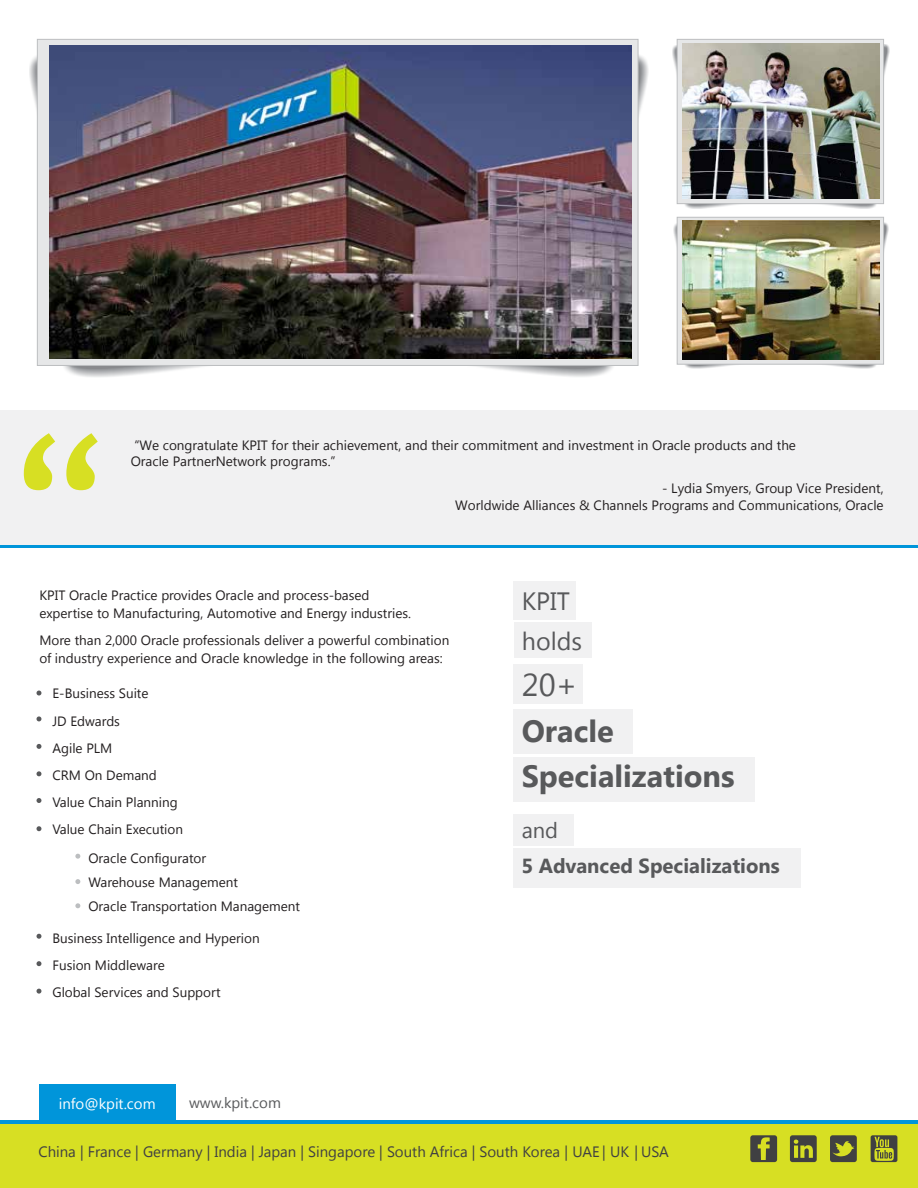
<style>
.page{position:relative;width:918px;height:1188px;background:#fff}
.page>*{position:absolute;margin:0;border:0;box-sizing:border-box;transform-origin:0 0}
.t1{font:31.65px "Segoe UI";color:#58595b}
.t2{font:700 30.75px "Segoe UI";color:#58595b}
.t3{font:25.05px/39.6px "Segoe UI";color:#58595b}
.t4{font:21.9px "Segoe UI";color:#58595b}
.t5{font:700 20.4px "Segoe UI";color:#58595b}
.t6{font:15px "Segoe UI";color:#404042}
.t7{font:15px "Segoe UI";color:#fff}
.t8{font:15px "Segoe UI";color:#58595b}
.t9{font:13.5px/27.2px "Segoe UI";color:#231f20}
</style>
<div class="page">
<div style="left:39px;top:1084px;width:137px;height:37px;background:#0095da"></div>
<hr style="left:0;top:1121px;width:918px;height:3px;background:#0095da">
<div style="left:0;top:1124px;width:918px;height:64px;background:#d7df23"></div>
<svg style="left:750px;top:1135px;width:27px;height:27px"></svg>
<svg style="left:790px;top:1135px;width:27px;height:27px"></svg>
<svg style="left:830px;top:1135px;width:27px;height:27px"></svg>
<svg style="left:871px;top:1135px;width:26px;height:27px"></svg>
<div style="left:514px;top:581px;width:62px;height:39px;background:#f1f1f2"></div>
<div style="left:514px;top:665px;width:69px;height:39px;background:#f1f1f2"></div>
<div style="left:514px;top:709px;width:119px;height:45px;background:#f1f1f2"></div>
<div style="left:514px;top:814px;width:60px;height:32px;background:#f1f1f2"></div>
<div style="left:514px;top:848px;width:287px;height:39px;background:#f1f1f2"></div>
<div style="left:514px;top:623px;width:77px;height:35px;background:#f1f1f2"></div>
<div style="left:514px;top:757px;width:241px;height:45px;background:#f1f1f2"></div>
<svg style="left:75px;top:854px;width:5px;height:5px"></svg>
<svg style="left:75px;top:879px;width:5px;height:5px"></svg>
<svg style="left:75px;top:903px;width:5px;height:5px"></svg>
<svg style="left:37px;top:691px;width:4px;height:5px"></svg>
<svg style="left:37px;top:716px;width:4px;height:5px"></svg>
<svg style="left:37px;top:744px;width:4px;height:5px"></svg>
<svg style="left:37px;top:771px;width:4px;height:5px"></svg>
<svg style="left:37px;top:798px;width:4px;height:5px"></svg>
<svg style="left:37px;top:826px;width:4px;height:5px"></svg>
<svg style="left:37px;top:934px;width:4px;height:5px"></svg>
<svg style="left:37px;top:961px;width:4px;height:5px"></svg>
<svg style="left:37px;top:989px;width:4px;height:5px"></svg>
<img style="left:64px;top:366px;width:141px;height:11px">
<img style="left:476px;top:366px;width:137px;height:11px">
<img style="left:638px;top:55px;width:10px;height:110px">
<img style="left:29px;top:55px;width:8px;height:110px">
<div style="left:37px;top:39px;width:601px;height:327px;background:#e6e7e8;border:1px solid #bcbec0"></div>
<img style="left:50px;top:45px;width:582px;height:314px">
<img style="left:884px;top:45px;width:6px;height:33px">
<img style="left:672px;top:45px;width:5px;height:46px">
<img style="left:684px;top:204px;width:65px;height:5px">
<img style="left:812px;top:204px;width:65px;height:5px">
<div style="left:677px;top:39px;width:207px;height:165px;background:#e6e7e8;border:1px solid #bcbec0"></div>
<img style="left:682px;top:43px;width:197px;height:156px">
<img style="left:884px;top:223px;width:5px;height:29px">
<img style="left:673px;top:223px;width:4px;height:45px">
<img style="left:678px;top:364px;width:96px;height:5px">
<img style="left:783px;top:364px;width:95px;height:5px">
<svg style="left:677px;top:217px;width:207px;height:147px;background:#d6d5d2"></svg>
<img style="left:682px;top:221px;width:197px;height:139px">
<div style="left:0;top:410px;width:918px;height:136px;background:#f1f1f2"></div>
<hr style="left:0;top:546px;width:918px;height:2px;background:#0095da">
<svg style="left:24px;top:433px;width:74px;height:57px"></svg>
<p class="t9" style="left:131px;top:436px;width:667px;line-height:16.5px">“We congratulate KPIT for their achievement, and their commitment and investment in Oracle products and the<br>Oracle PartnerNetwork programs.”</p>
<p class="t9" style="left:455px;top:479px;width:430px;line-height:16.5px;text-align:right">- Lydia Smyers, Group Vice President,<br>Worldwide Alliances &amp; Channels Programs and Communications, Oracle</p>
<p class="t9" style="left:39px;top:585px;width:373px;line-height:18px">KPIT Oracle Practice provides Oracle and process-based expertise to Manufacturing, Automotive and Energy industries.</p>
<p class="t9" style="left:39px;top:630px;width:411px;line-height:18px">More than 2,000 Oracle professionals deliver a powerful combination of industry experience and Oracle knowledge in the following areas:</p>
<p class="t9" style="left:52px;top:679px;width:132px">E-Business Suite<br>JD Edwards<br>Agile PLM<br>CRM On Demand<br>Value Chain Planning<br>Value Chain Execution</p>
<p class="t9" style="left:88px;top:846px;width:213px;line-height:23.9px">Oracle Configurator<br>Warehouse Management<br>Oracle Transportation Management</p>
<p class="t9" style="left:52px;top:924px;width:209px">Business Intelligence and Hyperion<br>Fusion Middleware<br>Global Services and Support</p>
<h3 class="t3" style="left:522px;top:580px;width:62px">KPIT holds</h3>
<h1 class="t1" style="left:522px;top:662px;width:57px">20+</h1>
<h2 class="t2" style="left:522px;top:710px;width:94px">Oracle</h2>
<h2 class="t2" style="left:522px;top:754px;width:215px">Specializations</h2>
<h3 class="t4" style="left:522px;top:815px;width:38px">and</h3>
<h3 class="t5" style="left:521px;top:851px;width:260px">5 Advanced Specializations</h3>
<p class="t7" style="left:59px;top:1093px;width:98px">info@kpit.com</p>
<p class="t8" style="left:189px;top:1093px;width:93px">www.kpit.com</p>
<p class="t6" style="left:38px;top:1141px;width:632px">China | France | Germany | India | Japan | Singapore | South Africa | South Korea | UAE | UK | USA</p>
</div>
